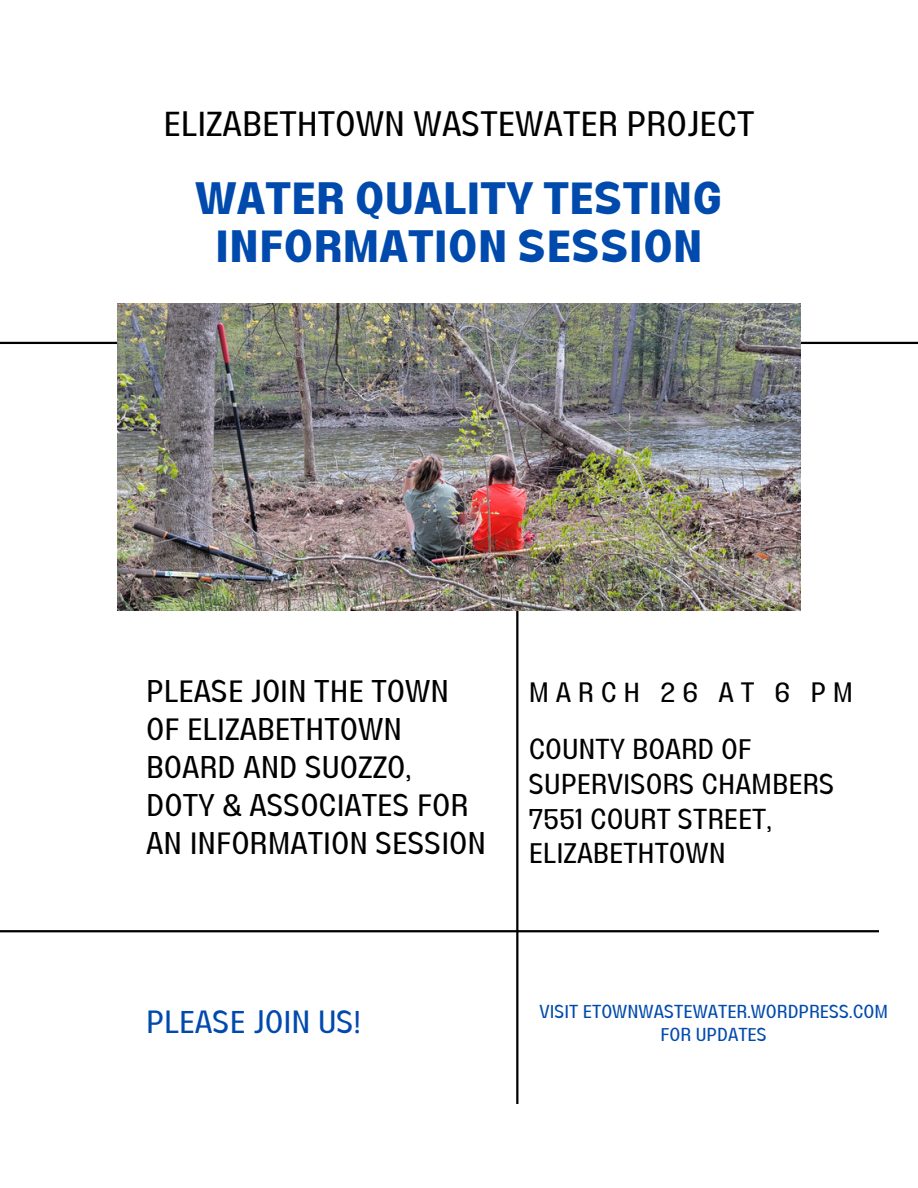
<style>
.page{position:relative;width:918px;height:1188px;background:#fff}
.page>*{position:absolute;margin:0;border:0;box-sizing:border-box;transform-origin:0 0}
.t1{font:700 45px/48.3px "Lazord";color:#004aad;text-align:center}
.t2{font:34.65px "Lazord";color:#000}
.t3{font:31.5px "Lazord";color:#004aad}
.t4{font:30.75px/38.1px "Lazord";color:#000}
.t5{font:28.2px/34.8px "Lazord";color:#000}
.t6{font:27.45px "Lazord";letter-spacing:.245em;color:#000}
.t7{font:18.45px/22.5px "Lazord";color:#004aad;text-align:center}
</style>
<div class="page">
<hr style="left:0;top:342px;width:918px;height:2px;background:#000">
<hr style="left:0;top:930px;width:879px;height:2px;background:#000">
<hr style="left:516px;top:346px;width:2px;height:758px;background:#000">
<img style="left:118px;top:304px;width:683px;height:307px">
<h3 class="t2" style="left:163px;top:111px;width:593px">ELIZABETHTOWN WASTEWATER PROJECT</h3>
<p class="t1" style="left:195px;top:179px;width:529px">WATER QUALITY TESTING<br>INFORMATION SESSION</p>
<p class="t4" style="left:146px;top:676px;width:341px">PLEASE JOIN THE TOWN<br>OF ELIZABETHTOWN<br>BOARD AND SUOZZO,<br>DOTY &amp; ASSOCIATES FOR<br>AN INFORMATION SESSION</p>
<h1 class="t6" style="left:529px;top:682px;width:326px">MARCH 26 AT 6 PM</h1>
<p class="t5" style="left:529px;top:735px;width:307px">COUNTY BOARD OF<br>SUPERVISORS CHAMBERS</p>
<p class="t5" style="left:529px;top:805px;width:244px">7551 COURT STREET,<br>ELIZABETHTOWN</p>
<p class="t3" style="left:146px;top:1010px;width:216px">PLEASE JOIN US!</p>
<h3 class="t7" style="left:539px;top:1003px;width:350px">VISIT ETOWNWASTEWATER.WORDPRESS.COM<br>FOR UPDATES</h3>
</div>
